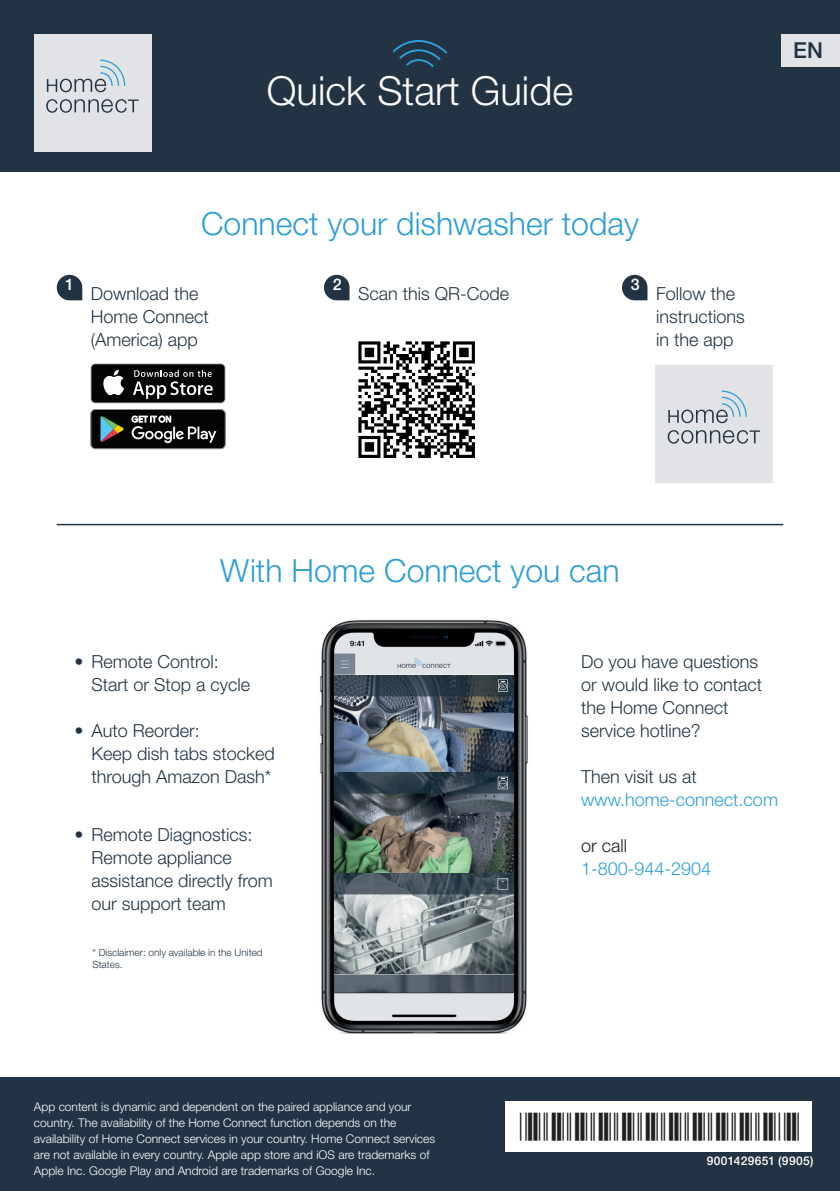
<style>
.page{position:relative;width:840px;height:1191px;background:#fff}
.page>*{position:absolute;margin:0;border:0;box-sizing:border-box;transform-origin:0 0}
.h1_-_title{font:300 40px "BSH Helvetica Neue";color:#fff}
.t1{font:300 32px "BSH Helvetica Neue";color:#2d9ed8}
.countrycode{font:500 22px "BSH Helvetica Neue";color:#223444}
.p_-_steps{font:300 18px/23px "BSH Helvetica Neue";color:#223444}
.t2{font:300 18px/23px "BSH Helvetica Neue";color:#2d9ed8}
.t3{font:500 16px "BSH Helvetica Neue";color:#fff}
.note{font:300 12px/16px "BSH Helvetica Neue";color:#fff}
.code_number{font:500 12px "BSH Helvetica Neue";letter-spacing:.03em;color:#fff}
.p_-_features{font:300 10px/12px "BSH Helvetica Neue";color:#223444}
.s1{color:#223444}
.s2{color:#231f20}
</style>
<div class="page">
<hr style="left:57px;top:524px;width:725px;height:1px;background:#223444">
<img style="left:320px;top:620px;width:208px;height:414px">
<div style="left:0;top:0;width:839px;height:171px;background:#223444"></div>
<div style="left:0;top:1077px;width:839px;height:114px;background:#223444"></div>
<div style="left:34px;top:34px;width:117px;height:117px;background:#e2e3e6"></div>
<svg style="left:46px;top:60px;width:92px;height:53px"></svg>
<svg style="left:622px;top:275px;width:25px;height:25px"></svg>
<svg style="left:324px;top:275px;width:25px;height:25px"></svg>
<img style="left:358px;top:341px;width:117px;height:117px">
<svg style="left:57px;top:275px;width:25px;height:25px"></svg>
<svg style="left:91px;top:363px;width:134px;height:40px"></svg>
<div style="left:91px;top:364px;width:133px;height:38px;background:#040503;border-radius:4px"></div>
<svg style="left:103px;top:369px;width:21px;height:26px"></svg>
<svg style="left:133px;top:370px;width:80px;height:29px"></svg>
<svg style="left:91px;top:409px;width:134px;height:40px;background:#2e312e"></svg>
<svg style="left:392px;top:40px;width:55px;height:27px"></svg>
<div style="left:780px;top:34px;width:59px;height:33px;background:#e2e3e6"></div>
<div style="left:655px;top:365px;width:117px;height:117px;background:#e2e3e6"></div>
<svg style="left:667px;top:390px;width:92px;height:54px"></svg>
<img style="left:334px;top:675px;width:179px;height:298px">
<svg style="left:497px;top:878px;width:11px;height:11px"></svg>
<svg style="left:497px;top:777px;width:10px;height:12px"></svg>
<svg style="left:497px;top:679px;width:10px;height:12px"></svg>
<div style="left:505px;top:1101px;width:306px;height:50px;background:#fff"></div>
<p class="h1_-_title" style="left:267px;top:66px;width:308px">Quick Start Guide</p>
<p class="t3" style="left:65px;top:275px;width:10px">1</p>
<p class="t1" style="left:201px;top:204px;width:439px">Connect your dishwasher today</p>
<p class="p_-_steps" style="left:91px;top:282px;width:120px">Download the<br>Home Connect (America) app</p>
<p class="t3" style="left:332px;top:275px;width:10px">2</p>
<p class="p_-_steps" style="left:358px;top:282px;width:153px">Scan this QR-Code</p>
<p class="t3" style="left:630px;top:275px;width:10px">3</p>
<p class="p_-_steps" style="left:655px;top:282px;width:90px">Follow the instructions in the app</p>
<p class="countrycode" style="left:792px;top:37px;width:31px">EN</p>
<p class="t1" style="left:220px;top:551px;width:401px">With Home Connect you can</p>
<p class="p_-_steps" style="left:91px;top:650px;width:160px;text-indent:-17px">• Remote Control:<br>Start or Stop a cycle</p>
<p class="p_-_steps" style="left:91px;top:719px;width:185px;text-indent:-17px">• Auto Reorder:<br>Keep dish tabs stocked through Amazon Dash*</p>
<p class="p_-_steps" style="left:91px;top:822px;width:183px;text-indent:-17px">• Remote Diagnostics:<br>Remote appliance assistance directly from our support team</p>
<p class="p_-_features" style="left:92px;top:945px;width:172px">* Disclaimer: only available in the United<br>States.</p>
<p class="p_-_steps" style="left:580px;top:650px;width:183px">Do you have questions or would like to contact the Home Connect service hotline?</p>
<p class="t2" style="left:580px;top:765px;width:198px"><span class="s1">Then visit us at </span>www.home-connect.com</p>
<p class="t2" style="left:580px;top:833px;width:132px"><span class="s2">or call<br></span>1-800-944-2904</p>
<p class="note" style="left:34px;top:1098px;width:402px">App content is dynamic and dependent on the paired appliance and your country. The availability of the Home Connect function depends on the availability of Home Connect services in your country. Home Connect services are not available in every country. Apple app store and iOS are trademarks of Apple Inc. Google Play and Android are trademarks of Google Inc.</p>
<p class="code_number" style="left:706px;top:1154px;width:108px">9001429651 (9905)</p>
</div>
